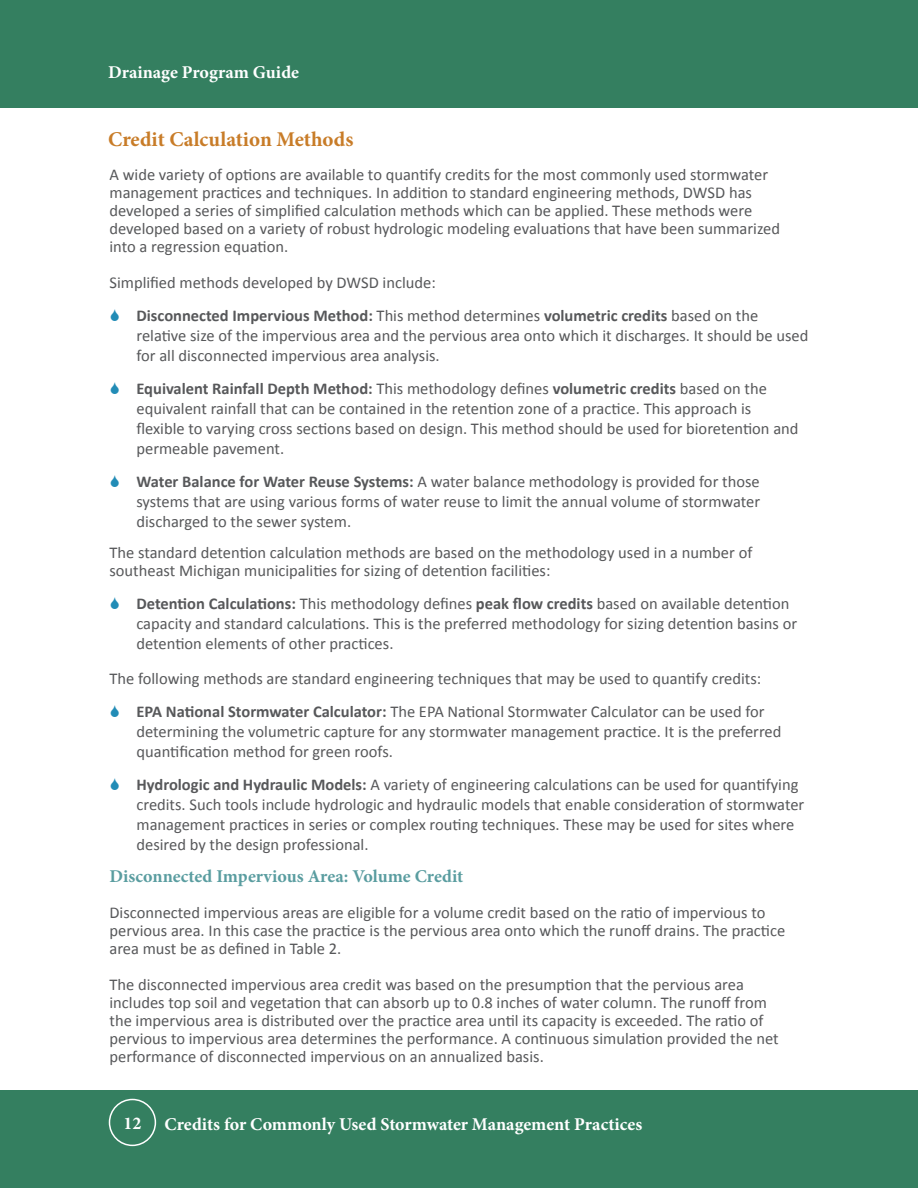
<style>
.page{position:relative;width:918px;height:1188px;background:#fff}
.page>*{position:absolute;margin:0;border:0;box-sizing:border-box;transform-origin:0 0}
.Header_2{font:700 21px "Minion Pro";letter-spacing:.005em;color:#c87c28}
.t1{font:700 18px "Minion Pro";color:#fff}
.Subheader_1{font:700 18px "Minion Pro";color:#5a9da0}
.Body_Copy{font:16.5px/19.8px "Calibri";color:#57585a}
.s1{font-weight:700}
</style>
<div class="page">
<div style="left:0;top:1091px;width:918px;height:97px;background:#347f60"></div>
<div style="left:109px;top:1099px;width:47px;height:47px;border:2px solid #fff;border-radius:50%"></div>
<div style="left:0;top:0;width:918px;height:108px;background:#347f60"></div>
<p class="t1" style="left:108px;top:59px;width:193px">Drainage Program Guide</p>
<p class="Header_2" style="left:108px;top:125px;width:247px">Credit Calculation Methods</p>
<p class="Body_Copy" style="left:110px;top:166px;width:672px;line-height:18px">A wide variety of options are available to quantify credits for the most commonly used stormwater management practices and techniques. In addition to standard engineering methods, DWSD has developed a series of simplified calculation methods which can be applied. These methods were developed based on a variety of robust hydrologic modeling evaluations that have been summarized into a regression equation.</p>
<p class="Body_Copy" style="left:110px;top:273px;width:328px">Simplified methods developed by DWSD include:</p>
<p class="Body_Copy" style="left:136px;top:306px;width:673px"><span class="s1">Disconnected Impervious Method:</span> This method determines <span class="s1">volumetric credits</span> based on the relative size of the impervious area and the pervious area onto which it discharges. It should be used for all disconnected impervious area analysis.</p>
<p class="Body_Copy" style="left:136px;top:379px;width:664px"><span class="s1">Equivalent Rainfall Depth Method:</span> This methodology defines <span class="s1">volumetric credits</span> based on the equivalent rainfall that can be contained in the retention zone of a practice. This approach is flexible to varying cross sections based on design. This method should be used for bioretention and permeable pavement.</p>
<p class="Body_Copy" style="left:136px;top:472px;width:625px;text-align:justify"><span class="s1">Water Balance for Water Reuse Systems:</span> A water balance methodology is provided for those systems that are using various forms of water reuse to limit the annual volume of stormwater discharged to the sewer system.</p>
<p class="Body_Copy" style="left:109px;top:544px;width:644px;line-height:18px">The standard detention calculation methods are based on the methodology used in a number of southeast Michigan municipalities for sizing of detention facilities:</p>
<p class="Body_Copy" style="left:136px;top:594px;width:662px"><span class="s1">Detention Calculations:</span> This methodology defines <span class="s1">peak flow credits</span> based on available detention capacity and standard calculations. This is the preferred methodology for sizing detention basins or detention elements of other practices.</p>
<p class="Body_Copy" style="left:109px;top:669px;width:653px">The following methods are standard engineering techniques that may be used to quantify credits:</p>
<p class="Body_Copy" style="left:136px;top:702px;width:646px"><span class="s1">EPA National Stormwater Calculator:</span> The EPA National Stormwater Calculator can be used for determining the volumetric capture for any stormwater management practice. It is the preferred quantification method for green roofs.</p>
<p class="Body_Copy" style="left:136px;top:775px;width:669px"><span class="s1">Hydrologic and Hydraulic Models:</span> A variety of engineering calculations can be used for quantifying credits. Such tools include hydrologic and hydraulic models that enable consideration of stormwater management practices in series or complex routing techniques. These may be used for sites where desired by the design professional.</p>
<p class="Subheader_1" style="left:110px;top:864px;width:355px">Disconnected Impervious Area: Volume Credit</p>
<p class="Body_Copy" style="left:110px;top:904px;width:677px;line-height:18px">Disconnected impervious areas are eligible for a volume credit based on the ratio of impervious to pervious area. In this case the practice is the pervious area onto which the runoff drains. The practice area must be as defined in Table 2.</p>
<p class="Body_Copy" style="left:110px;top:976px;width:671px;line-height:18px">The disconnected impervious area credit was based on the presumption that the pervious area includes top soil and vegetation that can absorb up to 0.8 inches of water column. The runoff from the impervious area is distributed over the practice area until its capacity is exceeded. The ratio of pervious to impervious area determines the performance. A continuous simulation provided the net performance of disconnected impervious on an annualized basis.</p>
<p class="t1" style="left:123px;top:1111px;width:19px">12</p>
<p class="t1" style="left:165px;top:1111px;width:479px">Credits for Commonly Used Stormwater Management Practices</p>
</div>
